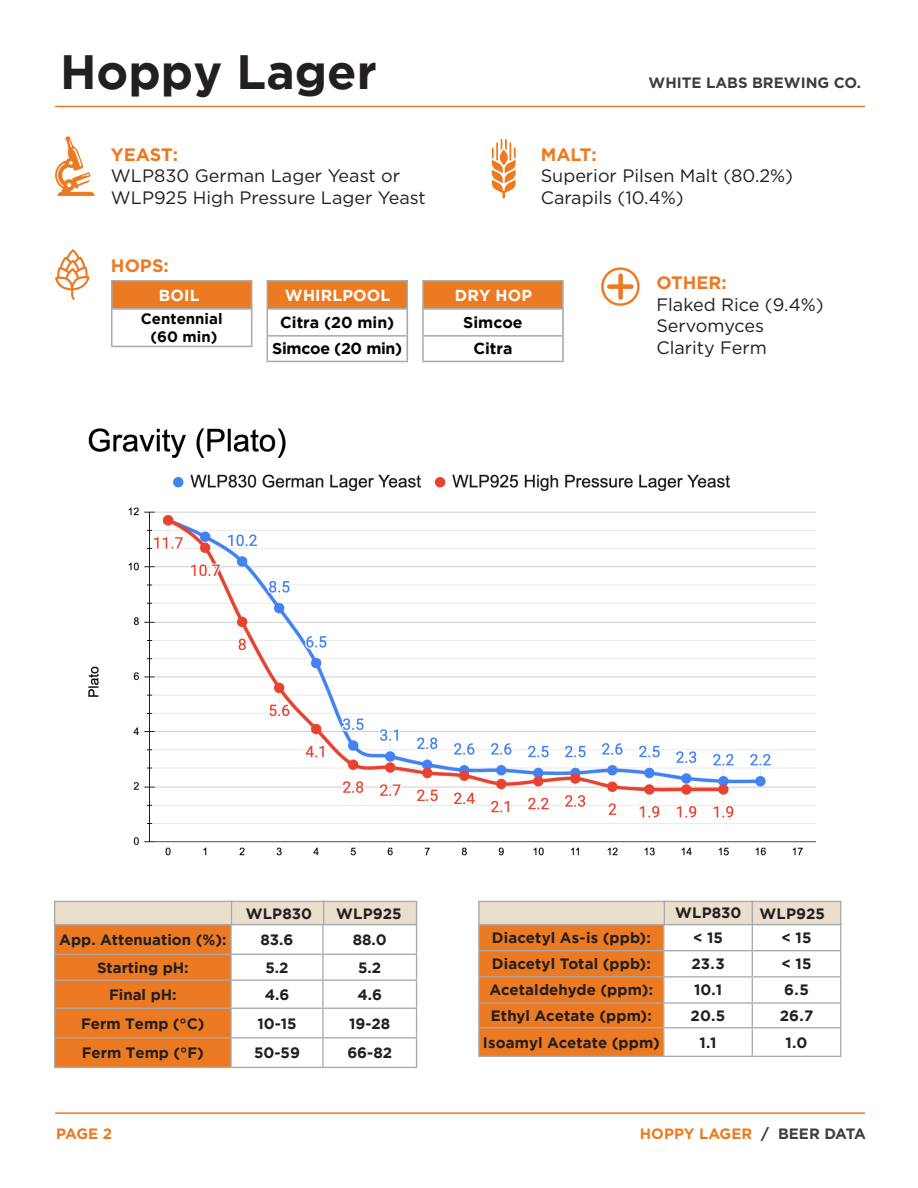
<style>
.page{position:relative;width:918px;height:1188px;background:#fff}
.page>*{position:absolute;margin:0;border:0;box-sizing:border-box;transform-origin:0 0}
.t1{font:700 48px "Gotham";color:#231f20}
.t2{font:18px/21.6px "Gotham";color:#231f20}
.t3{font:700 18px "Gotham";color:#ec7a23}
.t4{font:700 15.9px "Gotham";color:#040503}
.t5{font:700 15.9px "Gotham";letter-spacing:.01em;color:#fff}
.t6{font:700 15.9px "Gotham";letter-spacing:-.02em;color:#040503}
.t7{font:700 15px "Gotham";color:#231f20}
.t8{font:700 15px "Gotham";color:#ec7a23}
.t9{font:700 15px "Gotham";color:#3e3e3f}
.t10{font:700 15px/18px "Gotham";color:#040503;text-align:center}
.s1{color:#3e3e3f}
</style>
<div class="page">
<hr style="left:54px;top:1067px;width:177px;height:1px;background:#a8a9ad">
<hr style="left:231px;top:1067px;width:92px;height:1px;background:#a8a9ad">
<hr style="left:323px;top:1067px;width:94px;height:1px;background:#a8a9ad">
<hr style="left:478px;top:925px;width:2px;height:25px;background:#a8a9ad">
<hr style="left:478px;top:950px;width:186px;height:1px;background:#a8a9ad">
<hr style="left:478px;top:951px;width:2px;height:25px;background:#a8a9ad">
<hr style="left:478px;top:976px;width:186px;height:2px;background:#a8a9ad">
<hr style="left:478px;top:978px;width:2px;height:24px;background:#a8a9ad">
<hr style="left:478px;top:1002px;width:186px;height:2px;background:#a8a9ad">
<hr style="left:478px;top:1004px;width:2px;height:23px;background:#a8a9ad">
<hr style="left:478px;top:1027px;width:186px;height:1px;background:#a8a9ad">
<hr style="left:478px;top:1028px;width:2px;height:28px;background:#a8a9ad">
<hr style="left:478px;top:1056px;width:186px;height:1px;background:#a8a9ad">
<hr style="left:664px;top:1056px;width:88px;height:1px;background:#a8a9ad">
<hr style="left:752px;top:1056px;width:89px;height:1px;background:#a8a9ad">
<svg style="left:54px;top:901px;width:363px;height:166px"></svg>
<svg style="left:479px;top:901px;width:362px;height:155px"></svg>
<img style="left:88px;top:428px;width:728px;height:428px">
<hr style="left:55px;top:106px;width:810px;height:1px;background:#ec7a23">
<hr style="left:55px;top:1112px;width:810px;height:2px;background:#ec7a23">
<svg style="left:55px;top:136px;width:40px;height:60px"></svg>
<svg style="left:492px;top:139px;width:24px;height:60px"></svg>
<svg style="left:55px;top:249px;width:35px;height:51px"></svg>
<svg style="left:601px;top:267px;width:39px;height:39px"></svg>
<div style="left:618px;top:276px;width:5px;height:22px;background:#ec7a23"></div>
<div style="left:609px;top:284px;width:22px;height:5px;background:#ec7a23"></div>
<hr style="left:111px;top:309px;width:1px;height:37px;background:#a8a9ad">
<hr style="left:111px;top:346px;width:141px;height:1px;background:#a8a9ad">
<hr style="left:251px;top:309px;width:1px;height:37px;background:#a8a9ad">
<hr style="left:267px;top:335px;width:140px;height:2px;background:#a8a9ad">
<svg style="left:267px;top:309px;width:1px;height:52px"></svg>
<hr style="left:267px;top:361px;width:141px;height:1px;background:#a8a9ad">
<svg style="left:407px;top:309px;width:1px;height:52px"></svg>
<hr style="left:422px;top:309px;width:2px;height:26px;background:#a8a9ad">
<hr style="left:422px;top:335px;width:140px;height:2px;background:#a8a9ad">
<hr style="left:422px;top:337px;width:2px;height:24px;background:#a8a9ad">
<hr style="left:422px;top:361px;width:142px;height:1px;background:#a8a9ad">
<hr style="left:562px;top:309px;width:2px;height:27px;background:#a8a9ad">
<hr style="left:562px;top:336px;width:2px;height:25px;background:#a8a9ad">
<div style="left:111px;top:280px;width:141px;height:29px;background:#ec7a23;border:2px solid #a8a9ad"></div>
<div style="left:267px;top:280px;width:141px;height:29px;background:#ec7a23;border:2px solid #a8a9ad"></div>
<div style="left:422px;top:280px;width:142px;height:29px;background:#ec7a23;border:2px solid #a8a9ad"></div>
<p class="t1" style="left:60px;top:44px;width:318px">Hoppy Lager</p>
<p class="t3" style="left:111px;top:142px;width:69px">YEAST:</p>
<p class="t2" style="left:111px;top:165px;width:316px">WLP830 German Lager Yeast or<br>WLP925 High Pressure Lager Yeast</p>
<p class="t9" style="left:649px;top:73px;width:214px">WHITE LABS BREWING CO.</p>
<p class="t3" style="left:541px;top:142px;width:57px">MALT:</p>
<p class="t2" style="left:541px;top:165px;width:254px">Superior Pilsen Malt (80.2%)</p>
<p class="t2" style="left:541px;top:186px;width:144px">Carapils (10.4%)</p>
<p class="t3" style="left:111px;top:253px;width:59px">HOPS:</p>
<p class="t5" style="left:159px;top:286px;width:42px">BOIL</p>
<p class="t5" style="left:285px;top:286px;width:107px">WHIRLPOOL</p>
<p class="t5" style="left:455px;top:286px;width:79px">DRY HOP</p>
<p class="t10" style="left:141px;top:309px;width:83px">Centennial (60 min)</p>
<p class="t4" style="left:280px;top:313px;width:116px">Citra (20 min)</p>
<p class="t6" style="left:272px;top:340px;width:132px">Simcoe (20 min)</p>
<p class="t4" style="left:463px;top:313px;width:61px">Simcoe</p>
<p class="t4" style="left:473px;top:340px;width:41px">Citra</p>
<p class="t3" style="left:656px;top:271px;width:72px">OTHER:</p>
<p class="t2" style="left:656px;top:293px;width:169px">Flaked Rice (9.4%)</p>
<p class="t2" style="left:656px;top:315px;width:109px">Servomyces</p>
<p class="t2" style="left:656px;top:336px;width:112px">Clarity Ferm</p>
<p class="t7" style="left:246px;top:905px;width:68px">WLP830</p>
<p class="t7" style="left:336px;top:905px;width:67px">WLP925</p>
<p class="t7" style="left:675px;top:904px;width:68px">WLP830</p>
<p class="t7" style="left:760px;top:905px;width:67px">WLP925</p>
<p class="t7" style="left:59px;top:931px;width:169px">App. Attenuation (%):</p>
<p class="t7" style="left:261px;top:931px;width:34px">83.6</p>
<p class="t7" style="left:353px;top:931px;width:36px">88.0</p>
<p class="t7" style="left:97px;top:959px;width:93px">Starting pH:</p>
<p class="t7" style="left:265px;top:959px;width:25px">5.2</p>
<p class="t7" style="left:358px;top:959px;width:25px">5.2</p>
<p class="t7" style="left:109px;top:986px;width:69px">Final pH:</p>
<p class="t7" style="left:265px;top:986px;width:26px">4.6</p>
<p class="t7" style="left:357px;top:986px;width:26px">4.6</p>
<p class="t7" style="left:81px;top:1015px;width:125px">Ferm Temp (°C)</p>
<p class="t7" style="left:257px;top:1015px;width:41px">10-15</p>
<p class="t7" style="left:349px;top:1015px;width:43px">19-28</p>
<p class="t7" style="left:82px;top:1044px;width:124px">Ferm Temp (°F)</p>
<p class="t7" style="left:254px;top:1044px;width:47px">50-59</p>
<p class="t7" style="left:347px;top:1044px;width:46px">66-82</p>
<p class="t7" style="left:492px;top:929px;width:161px">Diacetyl As-is (ppb):</p>
<p class="t7" style="left:693px;top:929px;width:32px">&lt; 15</p>
<p class="t7" style="left:782px;top:929px;width:32px">&lt; 15</p>
<p class="t7" style="left:492px;top:955px;width:161px">Diacetyl Total (ppb):</p>
<p class="t7" style="left:691px;top:955px;width:35px">23.3</p>
<p class="t7" style="left:782px;top:955px;width:32px">&lt; 15</p>
<p class="t7" style="left:489px;top:981px;width:165px">Acetaldehyde (ppm):</p>
<p class="t7" style="left:694px;top:981px;width:29px">10.1</p>
<p class="t7" style="left:784px;top:981px;width:26px">6.5</p>
<p class="t7" style="left:491px;top:1007px;width:163px">Ethyl Acetate (ppm):</p>
<p class="t7" style="left:691px;top:1007px;width:36px">20.5</p>
<p class="t7" style="left:780px;top:1007px;width:35px">26.7</p>
<p class="t7" style="left:483px;top:1034px;width:178px">Isoamyl Acetate (ppm)</p>
<p class="t7" style="left:699px;top:1034px;width:19px">1.1</p>
<p class="t7" style="left:786px;top:1034px;width:24px">1.0</p>
<p class="t8" style="left:56px;top:1123px;width:57px">PAGE 2</p>
<p class="t8" style="left:640px;top:1123px;width:228px">HOPPY LAGER <span class="s1">/ BEER DATA</span></p>
</div>
